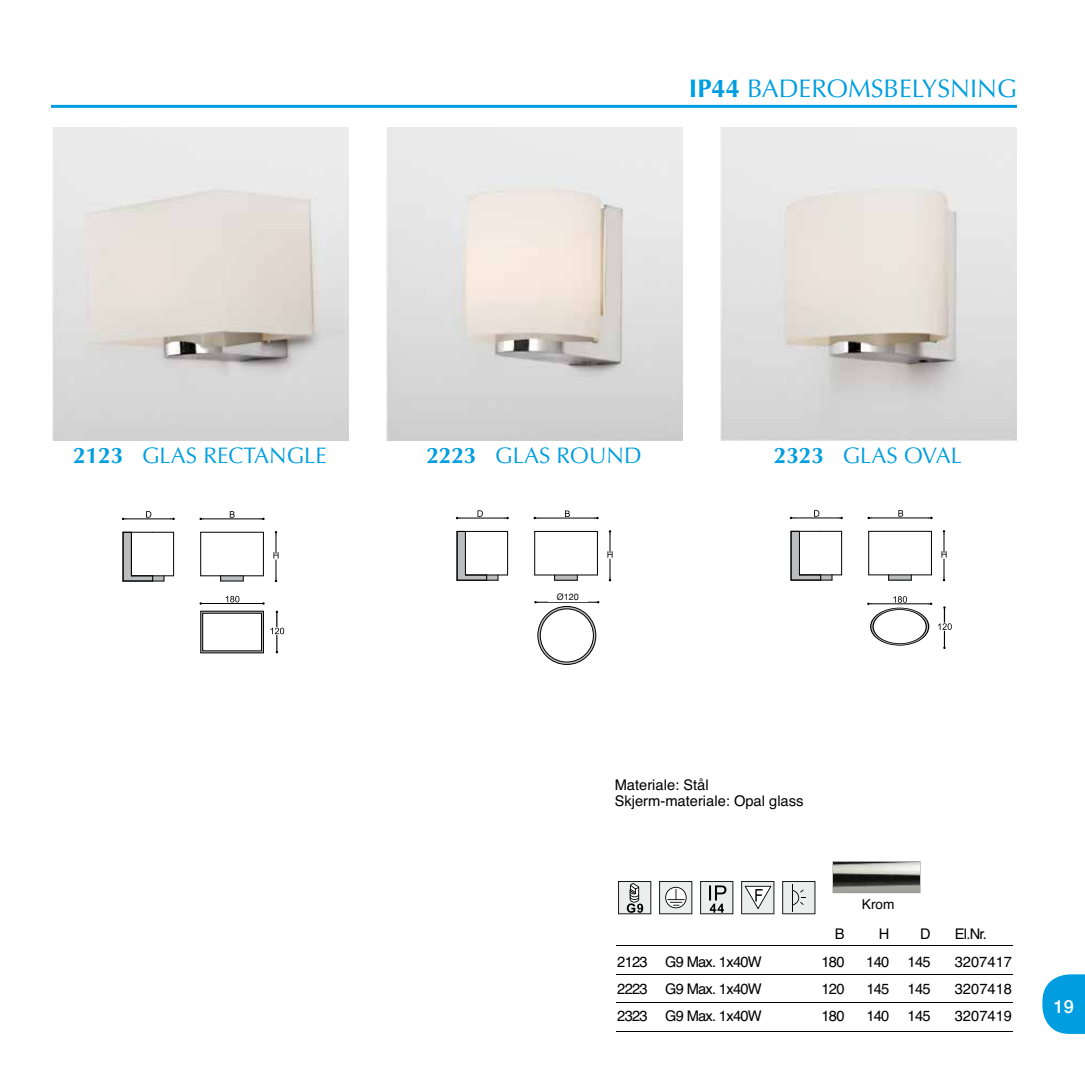
<style>
.page{position:relative;width:1085px;height:1085px;background:#fff}
.page>*{position:absolute;margin:0;border:0;box-sizing:border-box;transform-origin:0 0}
.t1{font:25.5px "Optima";color:#009ee0}
.t2{font:22.5px "Optima";color:#009ee0}
.t3{font:500 18px "Helvetica Neue";color:#fff}
.t4{font:14.7px "Helvetica";letter-spacing:-.05em;color:#000}
.t5{font:14.7px/15.6px "Helvetica";color:#000}
.t6{font:13.65px "Helvetica";color:#000}
.t7{font:9px "Helvetica Neue";color:#000}
.s1{font-weight:700}
</style>
<div class="page">
<hr style="left:126px;top:518px;width:45px;height:1px;background:#000">
<svg style="left:146px;top:511px;width:5px;height:6px"></svg>
<hr style="left:203px;top:518px;width:57px;height:1px;background:#000">
<hr style="left:200px;top:532px;width:1px;height:43px;background:#000">
<hr style="left:263px;top:532px;width:1px;height:43px;background:#000">
<hr style="left:201px;top:575px;width:62px;height:1px;background:#000">
<hr style="left:201px;top:532px;width:62px;height:1px;background:#000">
<svg style="left:220px;top:575px;width:24px;height:6px"></svg>
<svg style="left:273px;top:531px;width:5px;height:51px"></svg>
<svg style="left:123px;top:532px;width:51px;height:49px"></svg>
<svg style="left:270px;top:610px;width:14px;height:43px"></svg>
<hr style="left:203px;top:603px;width:58px;height:1px;background:#000">
<svg style="left:226px;top:595px;width:13px;height:7px"></svg>
<div style="left:201px;top:611px;width:62px;height:41px;background:#8c8c8d"></div>
<div style="left:200px;top:610px;width:64px;height:43px;border:1px solid #000"></div>
<div style="left:203px;top:613px;width:58px;height:37px;background:#fff"></div>
<div style="left:202px;top:613px;width:60px;height:38px;border:1px solid #000"></div>
<svg style="left:230px;top:511px;width:5px;height:6px"></svg>
<hr style="left:460px;top:517px;width:44px;height:1px;background:#000">
<svg style="left:477px;top:510px;width:5px;height:6px"></svg>
<hr style="left:537px;top:517px;width:57px;height:1px;background:#000">
<hr style="left:534px;top:531px;width:1px;height:44px;background:#000">
<hr style="left:597px;top:531px;width:1px;height:44px;background:#000">
<hr style="left:534px;top:574px;width:63px;height:1px;background:#000">
<hr style="left:534px;top:531px;width:63px;height:1px;background:#000">
<svg style="left:554px;top:575px;width:24px;height:6px"></svg>
<svg style="left:607px;top:530px;width:5px;height:51px"></svg>
<hr style="left:456px;top:531px;width:1px;height:49px;background:#000">
<svg style="left:457px;top:531px;width:51px;height:50px"></svg>
<svg style="left:537px;top:606px;width:58px;height:58px"></svg>
<div style="left:537px;top:606px;width:59px;height:58px;border:1px solid #000;border-radius:50%"></div>
<hr style="left:538px;top:601px;width:57px;height:1px;background:#000">
<div style="left:540px;top:608px;width:53px;height:54px;background:#fff;border-radius:50%"></div>
<div style="left:540px;top:608px;width:53px;height:54px;border:1px solid #000;border-radius:50%"></div>
<svg style="left:565px;top:510px;width:4px;height:7px"></svg>
<hr style="left:793px;top:517px;width:45px;height:1px;background:#000">
<svg style="left:814px;top:510px;width:5px;height:6px"></svg>
<hr style="left:871px;top:517px;width:57px;height:1px;background:#000">
<hr style="left:868px;top:531px;width:1px;height:43px;background:#000">
<hr style="left:930px;top:531px;width:1px;height:43px;background:#000">
<hr style="left:868px;top:574px;width:63px;height:1px;background:#000">
<hr style="left:868px;top:531px;width:63px;height:1px;background:#000">
<svg style="left:888px;top:574px;width:23px;height:6px"></svg>
<svg style="left:941px;top:530px;width:5px;height:51px"></svg>
<hr style="left:790px;top:531px;width:1px;height:49px;background:#000">
<svg style="left:791px;top:531px;width:51px;height:49px"></svg>
<svg style="left:870px;top:608px;width:58px;height:37px"></svg>
<div style="left:870px;top:607px;width:58px;height:38px;border:1px solid #000;border-radius:50%"></div>
<hr style="left:871px;top:603px;width:57px;height:1px;background:#000">
<svg style="left:893px;top:596px;width:13px;height:6px"></svg>
<div style="left:873px;top:609px;width:53px;height:34px;background:#fff;border-radius:50%"></div>
<div style="left:872px;top:609px;width:54px;height:34px;border:1px solid #000;border-radius:50%"></div>
<svg style="left:938px;top:606px;width:13px;height:42px"></svg>
<svg style="left:898px;top:510px;width:5px;height:6px"></svg>
<svg style="left:1042px;top:974px;width:42px;height:59px"></svg>
<hr style="left:51px;top:105px;width:965px;height:3px;background:#009ee0">
<svg style="left:741px;top:881px;width:33px;height:33px"></svg>
<svg style="left:659px;top:881px;width:33px;height:33px"></svg>
<svg style="left:700px;top:881px;width:33px;height:33px"></svg>
<svg style="left:832px;top:861px;width:88px;height:32px"></svg>
<img style="left:833px;top:862px;width:86px;height:29px">
<svg style="left:782px;top:881px;width:33px;height:33px"></svg>
<svg style="left:618px;top:881px;width:33px;height:33px"></svg>
<hr style="left:616px;top:973px;width:396px;height:1px;background:#000">
<hr style="left:616px;top:944px;width:396px;height:1px;background:#000">
<hr style="left:616px;top:1030px;width:396px;height:1px;background:#000">
<hr style="left:616px;top:1002px;width:396px;height:1px;background:#000">
<img style="left:52px;top:128px;width:297px;height:312px">
<img style="left:386px;top:128px;width:296px;height:312px">
<img style="left:720px;top:128px;width:296px;height:312px">
<h1 class="t1" style="left:688px;top:74px;width:329px"><span class="s1">IP44</span> BADEROMSBELYSNING</h1>
<h2 class="t2" style="left:73px;top:442px;width:255px"><span class="s1">2123</span> GLAS RECTANGLE</h2>
<h2 class="t2" style="left:426px;top:442px;width:217px"><span class="s1">2223</span> GLAS ROUND</h2>
<h2 class="t2" style="left:773px;top:442px;width:190px"><span class="s1">2323</span> GLAS OVAL</h2>
<p class="t7" style="left:556px;top:591px;width:23px">Ø120</p>
<p class="t5" style="left:614px;top:777px;width:190px">Materiale: Stål<br>Skjerm-materiale: Opal glass</p>
<p class="t6" style="left:861px;top:893px;width:34px">Krom</p>
<p class="t4" style="left:834px;top:922px;width:11px">B</p>
<p class="t4" style="left:878px;top:922px;width:12px">H</p>
<p class="t4" style="left:919px;top:922px;width:12px">D</p>
<p class="t4" style="left:954px;top:922px;width:34px">El.Nr.</p>
<p class="t4" style="left:617px;top:949px;width:146px">2123 G9 Max. 1x40W</p>
<p class="t4" style="left:821px;top:949px;width:25px">180</p>
<p class="t4" style="left:866px;top:949px;width:66px">140 145</p>
<p class="t5" style="left:954px;top:953px;width:59px">3207417</p>
<p class="t4" style="left:617px;top:977px;width:146px">2223 G9 Max. 1x40W</p>
<p class="t4" style="left:821px;top:977px;width:25px">120</p>
<p class="t4" style="left:866px;top:977px;width:66px">145 145</p>
<p class="t5" style="left:954px;top:981px;width:59px">3207418</p>
<p class="t4" style="left:617px;top:1004px;width:146px">2323 G9 Max. 1x40W</p>
<p class="t4" style="left:821px;top:1004px;width:25px">180</p>
<p class="t4" style="left:866px;top:1004px;width:66px">140 145</p>
<p class="t5" style="left:954px;top:1008px;width:59px">3207419</p>
<p class="t3" style="left:1053px;top:995px;width:22px">19</p>
</div>
